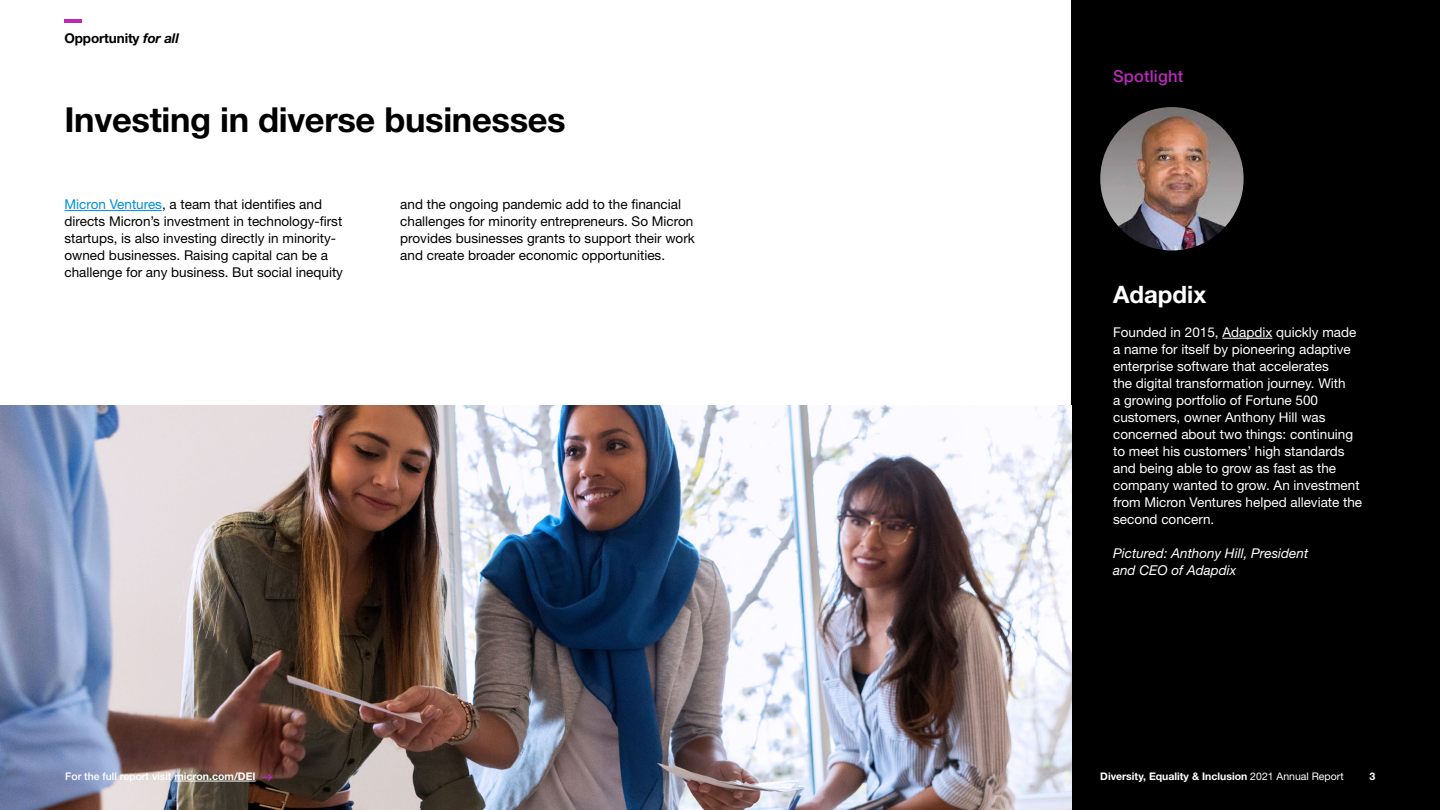
<style>
.page{position:relative;width:1440px;height:810px;background:#fff}
.page>*{position:absolute;margin:0;border:0;box-sizing:border-box;transform-origin:0 0}
.t1{font:700 34.5px "Helvetica Neue LT Std";letter-spacing:-.01em;color:#000}
.t2{font:700 24px "Helvetica Neue LT Std";color:#fff}
.t3{font:500 16.5px "Helvetica Neue LT Std";letter-spacing:.01em;color:#bb29bb}
.t4{font:13.5px/17px "Helvetica Neue LT Std";color:#fff}
.t5{font:13.5px/17px "Helvetica Neue LT Std";color:#000}
.t6{font:italic 13.5px/17px "Helvetica Neue LT Std";color:#fff}
.t7{font:700 13.5px "Helvetica Neue LT Std";letter-spacing:-.01em;color:#000}
.t8{font:700 10.5px "Helvetica Neue LT Std";color:#fff}
.t9{font:500 10.5px "Helvetica Neue LT Std";color:#fff}
.s1{font-style:italic}
.s2{color:#0090da}
.s3{font-weight:700}
.s4{font-weight:400}
</style>
<div class="page">
<hr style="left:64px;top:210px;width:98px;height:1px;background:#0090da">
<div style="left:1072px;top:0;width:368px;height:810px;background:#000"></div>
<hr style="left:1222px;top:338px;width:50px;height:1px;background:#fff">
<img style="left:1100px;top:107px;width:144px;height:143px;border-radius:72px">
<img style="left:0;top:405px;width:1072px;height:405px">
<svg style="left:262px;top:773px;width:11px;height:9px"></svg>
<hr style="left:64px;top:20px;width:18px;height:3px;background:#bb29bb">
<hr style="left:174px;top:781px;width:82px;height:1px;background:#fff">
<p class="t7" style="left:64px;top:30px;width:116px">Opportunity <span class="s1">for all</span></p>
<h1 class="t1" style="left:64px;top:98px;width:503px">Investing in diverse businesses</h1>
<p class="t5" style="left:64px;top:196px;width:280px"><span class="s2">Micron Ventures</span>, a team that identifies and directs Micron’s investment in technology-first startups, is also investing directly in minority&shy;owned businesses. Raising capital can be a challenge for any business. But social inequity</p>
<p class="t5" style="left:400px;top:196px;width:296px">and the ongoing pandemic add to the financial challenges for minority entrepreneurs. So Micron provides businesses grants to support their work and create broader economic opportunities.</p>
<p class="t9" style="left:65px;top:770px;width:192px">For the full report visit <span class="s3">micron.com/DEI</span></p>
<p class="t3" style="left:1113px;top:66px;width:72px">Spotlight</p>
<h2 class="t2" style="left:1113px;top:279px;width:95px">Adapdix</h2>
<p class="t4" style="left:1113px;top:323px;width:251px">Founded in 2015, Adapdix quickly made a name for itself by pioneering adaptive enterprise software that accelerates<br>the digital transformation journey. With<br>a growing portfolio of Fortune 500 customers, owner Anthony Hill was concerned about two things: continuing to meet his customers’ high standards and being able to grow as fast as the company wanted to grow. An investment from Micron Ventures helped alleviate the second concern.</p>
<p class="t6" style="left:1113px;top:545px;width:197px">Pictured: Anthony Hill, President and CEO of Adapdix</p>
<p class="t8" style="left:1100px;top:770px;width:245px">Diversity, Equality &amp; Inclusion <span class="s4">2021 Annual Report</span></p>
<p class="t8" style="left:1370px;top:770px;width:7px">3</p>
</div>
